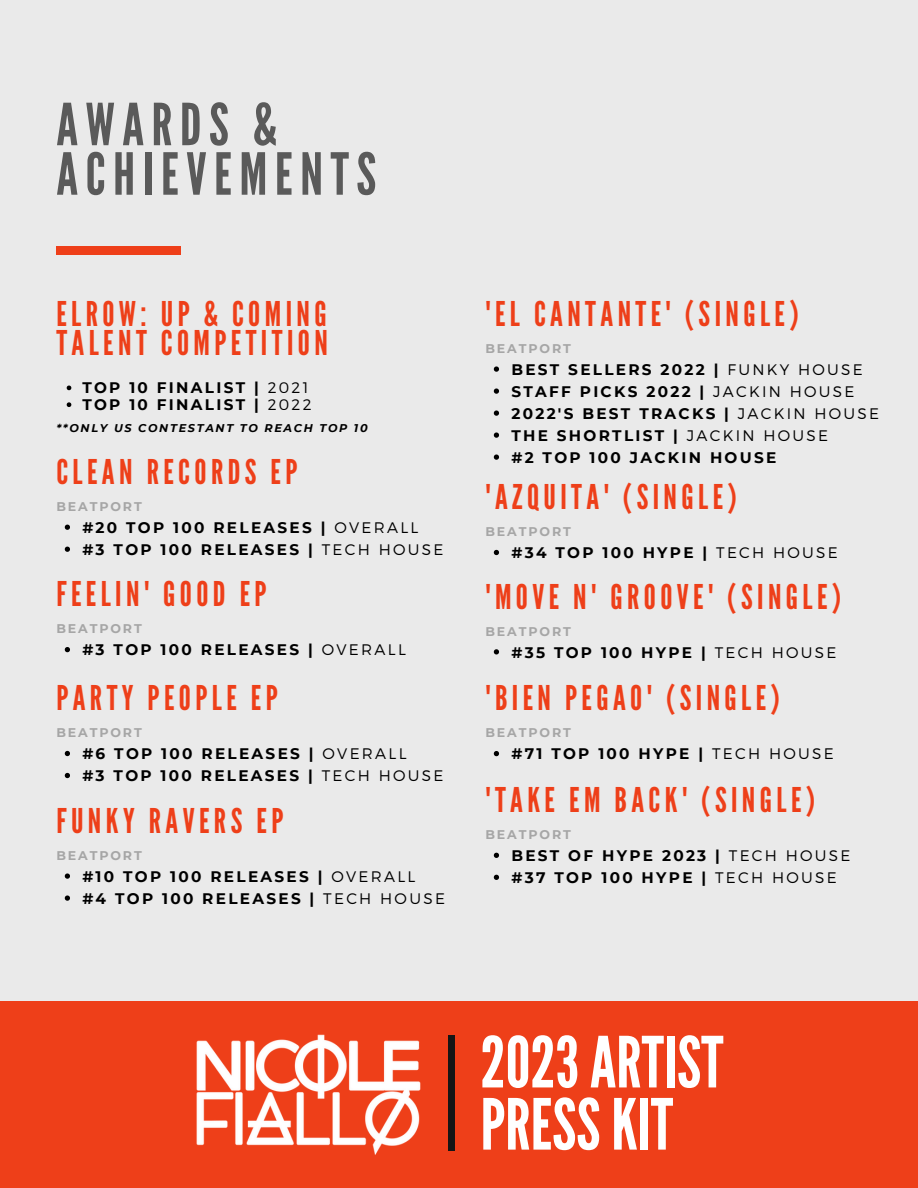
<style>
.page{position:relative;width:918px;height:1188px;background:#eaeaea}
.page>*{position:absolute;margin:0;border:0;box-sizing:border-box;transform-origin:0 0}
.t1{font:70.35px "League Gothic";color:#fff}
.t2{font:57.9px "League Gothic";letter-spacing:.13em;color:#5a5a5a}
.t3{font:34.05px "League Gothic";letter-spacing:.13em;color:#ee3f19}
.t4{font:700 15.3px "Montserrat";letter-spacing:.15em;color:#000}
.t5{font:700 12.6px "Montserrat";letter-spacing:.15em;color:#a6a6a6}
.t6{font:italic 700 11.25px "Montserrat";letter-spacing:.15em;color:#000}
.s1{font-weight:300}
</style>
<div class="page">
<div style="left:0;top:1002px;width:918px;height:186px;background:#ee3f19"></div>
<div style="left:56px;top:247px;width:125px;height:8px;background:#ee3f19"></div>
<svg style="left:67px;top:386px;width:4px;height:4px"></svg>
<svg style="left:67px;top:402px;width:4px;height:5px"></svg>
<div style="left:448px;top:1036px;width:7px;height:115px;background:#151515"></div>
<img style="left:196px;top:1034px;width:225px;height:121px">
<svg style="left:494px;top:550px;width:5px;height:5px"></svg>
<svg style="left:494px;top:366px;width:5px;height:6px"></svg>
<svg style="left:494px;top:388px;width:5px;height:6px"></svg>
<svg style="left:494px;top:410px;width:5px;height:6px"></svg>
<svg style="left:494px;top:433px;width:5px;height:5px"></svg>
<svg style="left:494px;top:455px;width:5px;height:5px"></svg>
<svg style="left:65px;top:525px;width:5px;height:5px"></svg>
<svg style="left:65px;top:547px;width:5px;height:5px"></svg>
<svg style="left:65px;top:647px;width:5px;height:5px"></svg>
<svg style="left:65px;top:751px;width:5px;height:5px"></svg>
<svg style="left:65px;top:773px;width:5px;height:5px"></svg>
<svg style="left:65px;top:873px;width:5px;height:6px"></svg>
<svg style="left:65px;top:895px;width:5px;height:6px"></svg>
<svg style="left:494px;top:649px;width:5px;height:5px"></svg>
<svg style="left:494px;top:751px;width:5px;height:5px"></svg>
<svg style="left:494px;top:853px;width:5px;height:5px"></svg>
<svg style="left:494px;top:875px;width:5px;height:5px"></svg>
<p class="t2" style="left:56px;top:91px;width:222px">AWARDS &amp;</p>
<p class="t2" style="left:56px;top:141px;width:321px">ACHIEVEMENTS</p>
<p class="t3" style="left:56px;top:294px;width:272px">ELROW: UP &amp; COMING</p>
<p class="t3" style="left:56px;top:323px;width:273px">TALENT COMPETITION</p>
<p class="t4" style="left:82px;top:378px;width:228px">TOP 10 FINALIST | <span class="s1">2021</span></p>
<p class="t4" style="left:82px;top:395px;width:231px">TOP 10 FINALIST | <span class="s1">2022</span></p>
<p class="t6" style="left:56px;top:421px;width:313px">**ONLY US CONTESTANT TO REACH TOP 10</p>
<p class="t3" style="left:56px;top:452px;width:243px">CLEAN RECORDS EP</p>
<p class="t4" style="left:82px;top:518px;width:338px">#20 TOP 100 RELEASES | <span class="s1">OVERALL</span></p>
<p class="t4" style="left:82px;top:540px;width:363px">#3 TOP 100 RELEASES | <span class="s1">TECH HOUSE</span></p>
<p class="t5" style="left:56px;top:499px;width:87px">BEATPORT</p>
<p class="t3" style="left:56px;top:574px;width:212px">FEELIN' GOOD EP</p>
<p class="t4" style="left:82px;top:641px;width:325px">#3 TOP 100 RELEASES | <span class="s1">OVERALL</span></p>
<p class="t5" style="left:56px;top:621px;width:87px">BEATPORT</p>
<p class="t3" style="left:56px;top:678px;width:223px">PARTY PEOPLE EP</p>
<p class="t4" style="left:82px;top:744px;width:326px">#6 TOP 100 RELEASES | <span class="s1">OVERALL</span></p>
<p class="t4" style="left:82px;top:766px;width:363px">#3 TOP 100 RELEASES | <span class="s1">TECH HOUSE</span></p>
<p class="t5" style="left:56px;top:725px;width:87px">BEATPORT</p>
<p class="t3" style="left:56px;top:801px;width:228px">FUNKY RAVERS EP</p>
<p class="t4" style="left:82px;top:867px;width:335px">#10 TOP 100 RELEASES | <span class="s1">OVERALL</span></p>
<p class="t4" style="left:82px;top:889px;width:364px">#4 TOP 100 RELEASES | <span class="s1">TECH HOUSE</span></p>
<p class="t5" style="left:56px;top:848px;width:87px">BEATPORT</p>
<p class="t3" style="left:485px;top:294px;width:315px">'EL CANTANTE' (SINGLE)</p>
<p class="t4" style="left:511px;top:360px;width:353px">BEST SELLERS 2022 | <span class="s1">FUNKY HOUSE</span></p>
<p class="t4" style="left:511px;top:382px;width:345px">STAFF PICKS 2022 | <span class="s1">JACKIN HOUSE</span></p>
<p class="t4" style="left:511px;top:404px;width:369px">2022'S BEST TRACKS | <span class="s1">JACKIN HOUSE</span></p>
<p class="t4" style="left:511px;top:426px;width:318px">THE SHORTLIST | <span class="s1">JACKIN HOUSE</span></p>
<p class="t4" style="left:511px;top:448px;width:267px">#2 TOP 100 JACKIN HOUSE</p>
<p class="t5" style="left:485px;top:341px;width:87px">BEATPORT</p>
<p class="t3" style="left:485px;top:477px;width:253px">'AZQUITA' (SINGLE)</p>
<p class="t4" style="left:511px;top:543px;width:328px">#34 TOP 100 HYPE | <span class="s1">TECH HOUSE</span></p>
<p class="t5" style="left:485px;top:524px;width:87px">BEATPORT</p>
<p class="t3" style="left:485px;top:577px;width:357px">'MOVE N' GROOVE' (SINGLE)</p>
<p class="t4" style="left:511px;top:643px;width:327px">#35 TOP 100 HYPE | <span class="s1">TECH HOUSE</span></p>
<p class="t5" style="left:485px;top:623px;width:87px">BEATPORT</p>
<p class="t3" style="left:485px;top:678px;width:296px">'BIEN PEGAO' (SINGLE)</p>
<p class="t4" style="left:511px;top:745px;width:324px">#71 TOP 100 HYPE | <span class="s1">TECH HOUSE</span></p>
<p class="t5" style="left:485px;top:725px;width:87px">BEATPORT</p>
<p class="t3" style="left:485px;top:780px;width:331px">'TAKE EM BACK' (SINGLE)</p>
<p class="t4" style="left:511px;top:846px;width:341px">BEST OF HYPE 2023 | <span class="s1">TECH HOUSE</span></p>
<p class="t4" style="left:511px;top:868px;width:327px">#37 TOP 100 HYPE | <span class="s1">TECH HOUSE</span></p>
<p class="t5" style="left:485px;top:827px;width:87px">BEATPORT</p>
<p class="t1" style="left:481px;top:1022px;width:244px">2023ARTIST</p>
<p class="t1" style="left:481px;top:1084px;width:194px">PRESSKIT</p>
</div>
